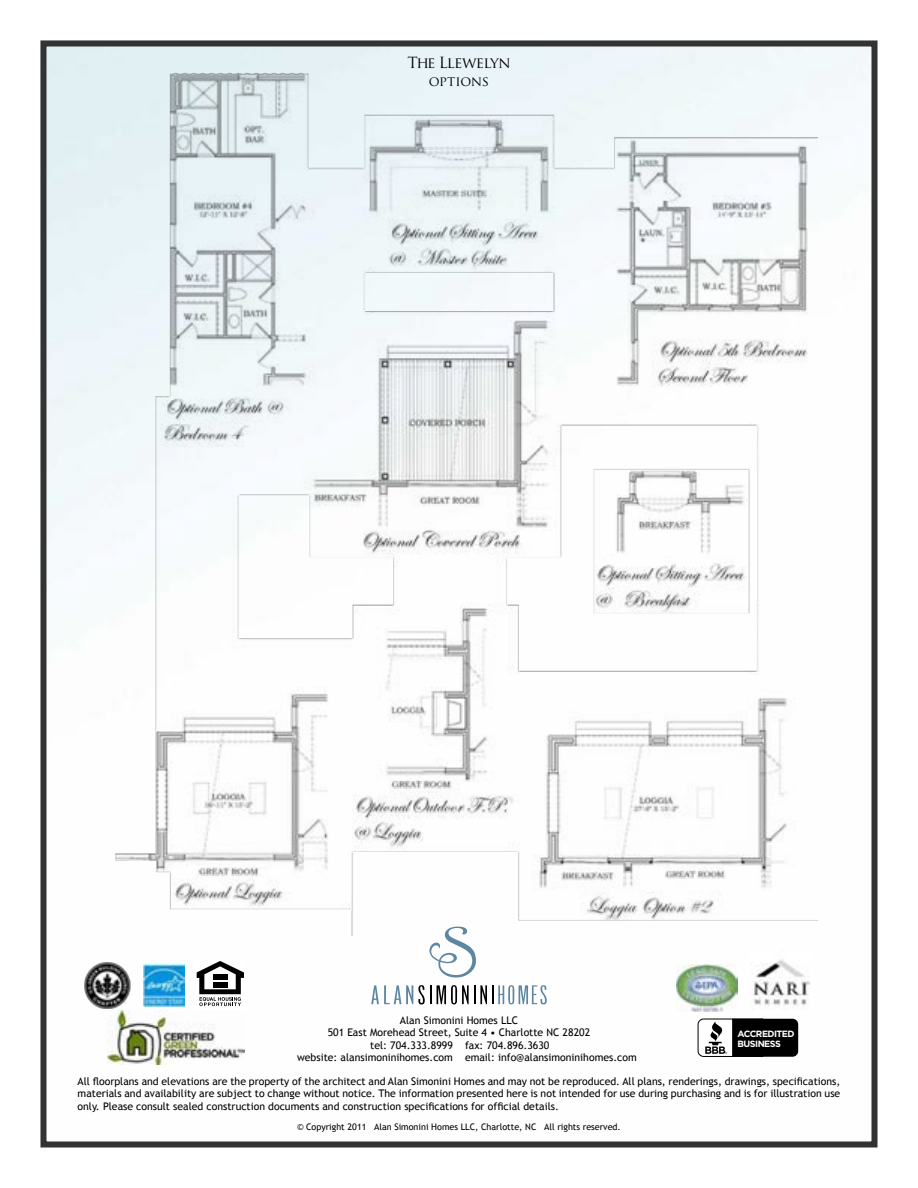
<style>
.page{position:relative;width:918px;height:1188px;background:#fff}
.page>*{position:absolute;margin:0;border:0;box-sizing:border-box;transform-origin:0 0}
.t1{font:15px "Trajan Pro";letter-spacing:-.05em;color:#000}
.t2{font:13.5px "Trajan Pro";letter-spacing:-.005em;color:#000}
.t3{font:10.5px/12.6px "Trebuchet MS";color:#000;text-align:justify}
.t4{font:9px "Trebuchet MS";color:#000}
.t5{font:700 9px/10.2px "Gotham";letter-spacing:-.06em;color:#fff}
.t6{font:700 2.85px "Gotham";color:#221f1f}
</style>
<div class="page">
<img style="left:47px;top:47px;width:824px;height:1014px">
<div style="left:40px;top:40px;width:838px;height:1108px;border:6px solid #000"></div>
<svg style="left:371px;top:985px;width:176px;height:19px"></svg>
<svg style="left:429px;top:935px;width:47px;height:43px"></svg>
<svg style="left:698px;top:1017px;width:107px;height:44px"></svg>
<img style="left:676px;top:965px;width:61px;height:47px">
<img style="left:750px;top:951px;width:62px;height:61px">
<img style="left:108px;top:1011px;width:137px;height:54px">
<img style="left:84px;top:962px;width:46px;height:47px">
<img style="left:144px;top:964px;width:41px;height:42px">
<div style="left:195px;top:959px;width:50px;height:50px;background:#fff"></div>
<svg style="left:197px;top:961px;width:47px;height:45px"></svg>
<div style="left:213px;top:974px;width:14px;height:6px;background:#000"></div>
<div style="left:213px;top:982px;width:14px;height:5px;background:#000"></div>
<img style="left:101px;top:52px;width:716px;height:883px">
<h1 class="t1" style="left:407px;top:53px;width:105px">The Llewelyn</h1>
<p class="t2" style="left:429px;top:73px;width:62px">options</p>
<p class="t3" style="left:400px;top:1014px;width:119px">Alan Simonini Homes LLC</p>
<p class="t3" style="left:328px;top:1026px;width:264px">501 East Morehead Street, Suite 4 • Charlotte NC 28202</p>
<p class="t3" style="left:370px;top:1039px;width:181px">tel: 704.333.8999 fax: 704.896.3630</p>
<p class="t3" style="left:297px;top:1051px;width:341px">website: alansimoninihomes.com email: info@alansimoninihomes.com</p>
<p class="t6" style="left:725px;top:1051px;width:4px">®</p>
<p class="t5" style="left:738px;top:1028px;width:59px">ACCREDITED<br>BUSINESS</p>
<p class="t3" style="left:78px;top:1075px;width:764px">All floorplans and elevations are the property of the architect and Alan Simonini Homes and may not be reproduced. All plans, renderings, drawings, specifications, materials and availability are subject to change without notice. The information presented here is not intended for use during purchasing and is for illustration use only. Please consult sealed construction documents and construction specifications for official details.</p>
<p class="t4" style="left:297px;top:1122px;width:325px">© Copyright 2011 Alan Simonini Homes LLC, Charlotte, NC All rights reserved.</p>
</div>
